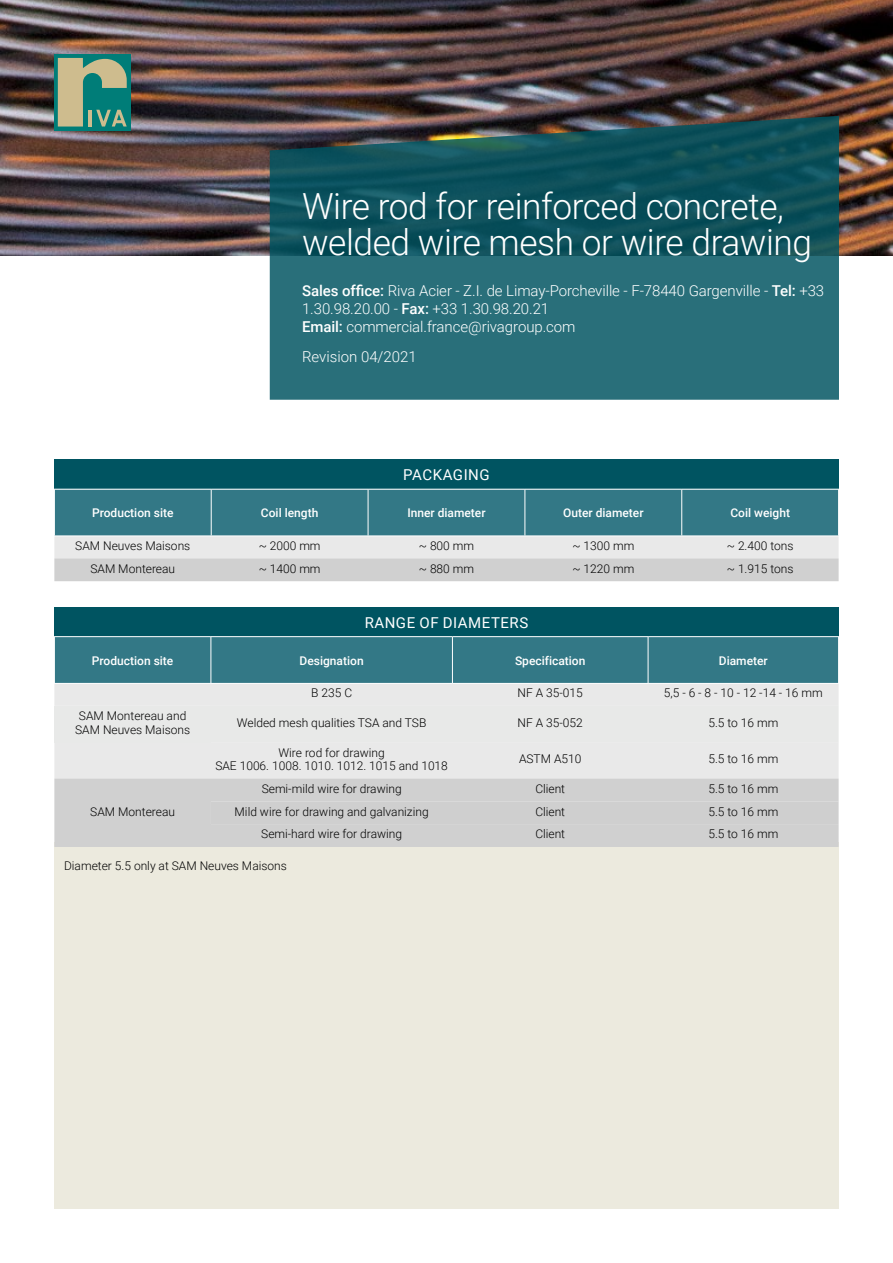
<style>
.page{position:relative;width:893px;height:1263px;background:#fff}
.page>*{position:absolute;margin:0;border:0;box-sizing:border-box;transform-origin:0 0}
.t1{font:300 36px/36px "Roboto";letter-spacing:-.01em;color:#fff}
.t2{font:300 15px/18px "Roboto";letter-spacing:-.005em;color:#fff}
.t3{font:15px "Roboto";letter-spacing:.035em;color:#fff}
.t4{font:300 12px/13.5px "Roboto";color:#000;text-align:center}
.t5{font:500 12px "Roboto";color:#fff}
.s1{font-weight:500}
</style>
<div class="page">
<img style="left:0;top:0;width:893px;height:255px">
<svg style="left:270px;top:116px;width:569px;height:284px;background:#205f69"></svg>
<div style="left:54px;top:54px;width:77px;height:76px;background:#007d78"></div>
<svg style="left:58px;top:58px;width:69px;height:69px"></svg>
<div style="left:54px;top:842px;width:785px;height:367px;background:#eceade"></div>
<div style="left:54px;top:459px;width:785px;height:30px;background:#005461"></div>
<svg style="left:54px;top:490px;width:785px;height:91px;background:#87aab1"></svg>
<hr style="left:368px;top:489px;width:1px;height:47px;background:#fff">
<hr style="left:54px;top:489px;width:1px;height:47px;background:#fff">
<hr style="left:211px;top:489px;width:1px;height:47px;background:#fff">
<hr style="left:54px;top:536px;width:157px;height:1px;background:#fff">
<hr style="left:211px;top:536px;width:157px;height:1px;background:#fff">
<hr style="left:368px;top:536px;width:157px;height:1px;background:#fff">
<hr style="left:525px;top:536px;width:157px;height:1px;background:#fff">
<hr style="left:838px;top:489px;width:1px;height:47px;background:#fff">
<hr style="left:524px;top:489px;width:1px;height:47px;background:#fff">
<hr style="left:681px;top:489px;width:1px;height:47px;background:#fff">
<hr style="left:682px;top:536px;width:157px;height:1px;background:#fff">
<div style="left:54px;top:607px;width:785px;height:29px;background:#005461"></div>
<div style="left:55px;top:637px;width:783px;height:46px;background:#337886"></div>
<div style="left:54px;top:684px;width:785px;height:94px;background:#e9e9e9"></div>
<div style="left:54px;top:706px;width:157px;height:36px;background:#e8e9e8"></div>
<div style="left:211px;top:706px;width:628px;height:36px;background:#e8e9e8"></div>
<div style="left:54px;top:778px;width:785px;height:69px;background:#d0d0d0"></div>
<div style="left:211px;top:801px;width:628px;height:23px;background:#cfcfcf"></div>
<hr style="left:452px;top:637px;width:1px;height:46px;background:#fff">
<hr style="left:211px;top:637px;width:1px;height:46px;background:#fff">
<hr style="left:648px;top:637px;width:1px;height:46px;background:#fff">
<h1 class="t1" style="left:302px;top:187px;width:512px">Wire rod for reinforced concrete, welded wire mesh or wire drawing</h1>
<p class="t2" style="left:302px;top:281px;width:524px"><span class="s1">Sales office:</span> Riva Acier - Z.I. de Limay-Porcheville - F-78440 Gargenville - <span class="s1">Tel:</span> +33<br>1.30.98.20.00 - <span class="s1">Fax:</span> +33 1.30.98.20.21<br><span class="s1">Email:</span> commercial.france@rivagroup.com</p>
<p class="t2" style="left:302px;top:347px;width:116px">Revision 04/2021</p>
<p class="t3" style="left:403px;top:464px;width:88px">PACKAGING</p>
<p class="t5" style="left:92px;top:504px;width:83px">Production site</p>
<p class="t5" style="left:261px;top:504px;width:59px">Coil length</p>
<p class="t5" style="left:407px;top:504px;width:80px">Inner diameter</p>
<p class="t5" style="left:563px;top:504px;width:82px">Outer diameter</p>
<p class="t5" style="left:730px;top:504px;width:61px">Coil weight</p>
<p class="t4" style="left:75px;top:538px;width:117px">SAM Neuves Maisons</p>
<p class="t4" style="left:259px;top:538px;width:63px">~ 2000 mm</p>
<p class="t4" style="left:419px;top:538px;width:57px">~ 800 mm</p>
<p class="t4" style="left:572px;top:538px;width:63px">~ 1300 mm</p>
<p class="t4" style="left:727px;top:538px;width:68px">~ 2.400 tons</p>
<p class="t4" style="left:90px;top:561px;width:86px">SAM Montereau</p>
<p class="t4" style="left:259px;top:561px;width:63px">~ 1400 mm</p>
<p class="t4" style="left:419px;top:561px;width:57px">~ 880 mm</p>
<p class="t4" style="left:572px;top:561px;width:63px">~ 1220 mm</p>
<p class="t4" style="left:727px;top:561px;width:68px">~ 1.915 tons</p>
<p class="t3" style="left:365px;top:612px;width:165px">RANGE OF DIAMETERS</p>
<p class="t5" style="left:92px;top:652px;width:83px">Production site</p>
<p class="t5" style="left:300px;top:652px;width:66px">Designation</p>
<p class="t5" style="left:515px;top:652px;width:72px">Specification</p>
<p class="t5" style="left:719px;top:652px;width:50px">Diameter</p>
<p class="t4" style="left:311px;top:686px;width:42px">B 235 C</p>
<p class="t4" style="left:518px;top:686px;width:67px">NF A 35-015</p>
<p class="t4" style="left:664px;top:686px;width:160px">5,5 - 6 - 8 - 10 - 12 -14 - 16 mm</p>
<p class="t4" style="left:75px;top:709px;width:117px">SAM Montereau and<br>SAM Neuves Maisons</p>
<p class="t4" style="left:237px;top:715px;width:191px">Welded mesh qualities TSA and TSB</p>
<p class="t4" style="left:518px;top:715px;width:67px">NF A 35-052</p>
<p class="t4" style="left:708px;top:715px;width:71px">5.5 to 16 mm</p>
<p class="t4" style="left:215px;top:745px;width:234px">Wire rod for drawing<br>SAE 1006. 1008. 1010. 1012. 1015 and 1018</p>
<p class="t4" style="left:519px;top:752px;width:64px">ASTM A510</p>
<p class="t4" style="left:708px;top:752px;width:71px">5.5 to 16 mm</p>
<p class="t4" style="left:90px;top:804px;width:86px">SAM Montereau</p>
<p class="t4" style="left:262px;top:781px;width:141px">Semi-mild wire for drawing</p>
<p class="t4" style="left:535px;top:781px;width:31px">Client</p>
<p class="t4" style="left:708px;top:781px;width:71px">5.5 to 16 mm</p>
<p class="t4" style="left:235px;top:804px;width:196px">Mild wire for drawing and galvanizing</p>
<p class="t4" style="left:535px;top:804px;width:31px">Client</p>
<p class="t4" style="left:708px;top:804px;width:71px">5.5 to 16 mm</p>
<p class="t4" style="left:261px;top:827px;width:142px">Semi-hard wire for drawing</p>
<p class="t4" style="left:535px;top:827px;width:31px">Client</p>
<p class="t4" style="left:708px;top:827px;width:71px">5.5 to 16 mm</p>
<p class="t4" style="left:64px;top:859px;width:224px">Diameter 5.5 only at SAM Neuves Maisons</p>
</div>
